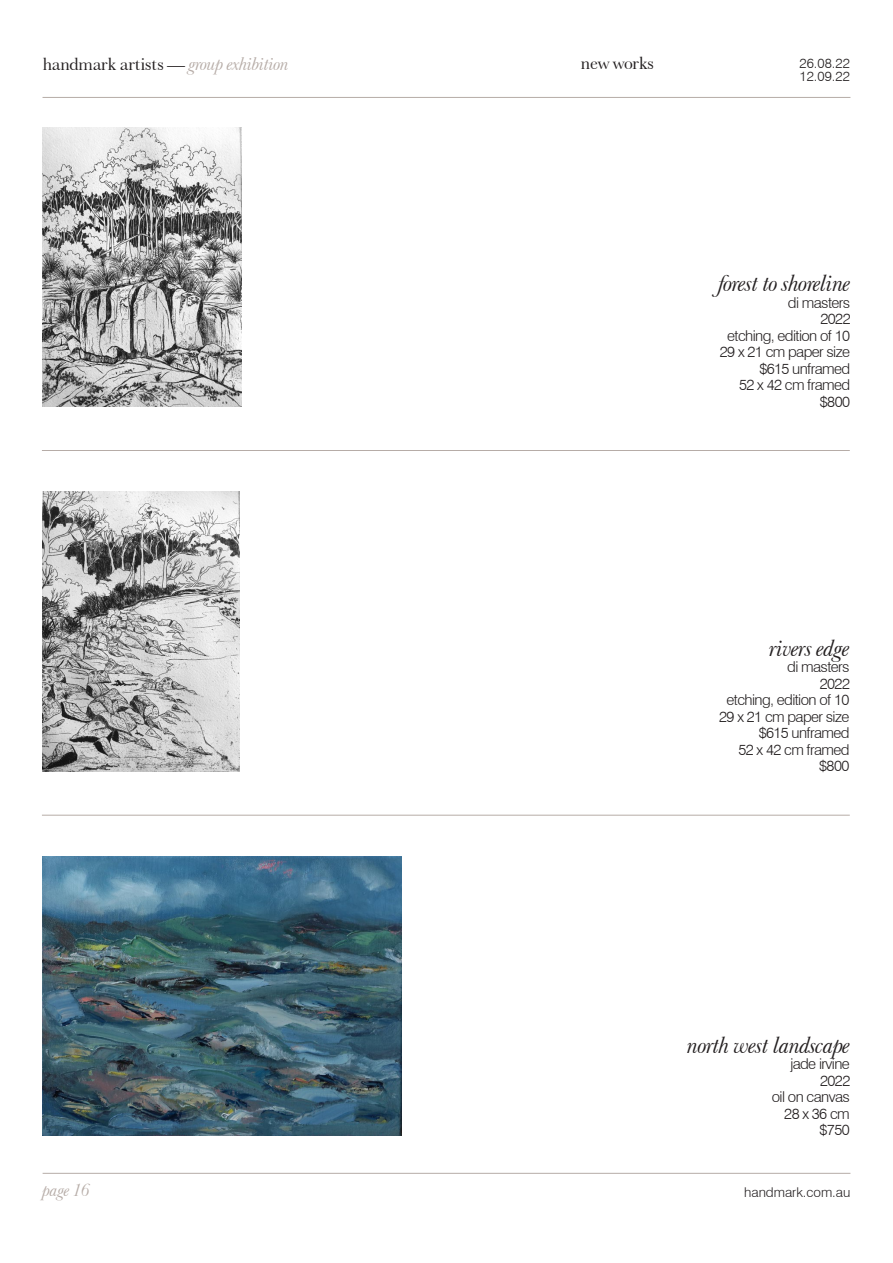
<style>
.page{position:relative;width:893px;height:1263px;background:#fff}
.page>*{position:absolute;margin:0;border:0;box-sizing:border-box;transform-origin:0 0}
.t1{font:italic 24px "Baskerville No 2 BT";letter-spacing:-.04em;color:#231f20}
.t2{font:18px "Baskerville No 2 BT";letter-spacing:-.04em;color:#231f20}
.t3{font:italic 18px "Baskerville No 2 BT";letter-spacing:-.04em;color:#b6aca7}
.PARAGRAPH{font:300 15px/16.5px "Swiss 721 BT";letter-spacing:-.04em;color:#231f20;text-align:right}
.t4{font:300 13.5px/13.5px "Swiss 721 BT";color:#231f20}
.s1{font-style:italic;font-size:18.75px;color:#b6aca7}
</style>
<div class="page">
<hr style="left:43px;top:97px;width:807px;height:1px;background:#b6aca7">
<hr style="left:43px;top:1173px;width:807px;height:1px;background:#b6aca7">
<hr style="left:42px;top:450px;width:808px;height:1px;background:#b6aca7">
<hr style="left:42px;top:815px;width:808px;height:1px;background:#b6aca7">
<img style="left:42px;top:492px;width:197px;height:279px">
<img style="left:43px;top:128px;width:198px;height:279px">
<img style="left:43px;top:856px;width:359px;height:279px">
<p class="t2" style="left:43px;top:52px;width:248px">handmark artists — <span class="s1">group exhibition</span></p>
<p class="t2" style="left:580px;top:52px;width:75px">new works</p>
<p class="t4" style="left:800px;top:56px;width:52px">26.08.22<br>12.09.22</p>
<p class="t1" style="left:718px;top:269px;width:134px">forest to shoreline</p>
<p class="PARAGRAPH" style="left:788px;top:294px;width:64px">di masters</p>
<p class="PARAGRAPH" style="left:727px;top:311px;width:125px">2022<br>etching, edition of 10</p>
<p class="PARAGRAPH" style="left:720px;top:344px;width:132px">29 x 21 cm paper size $615 unframed<br>52 x 42 cm framed $800</p>
<p class="t1" style="left:770px;top:633px;width:83px">rivers edge</p>
<p class="PARAGRAPH" style="left:787px;top:658px;width:64px">di masters</p>
<p class="PARAGRAPH" style="left:727px;top:675px;width:125px">2022<br>etching, edition of 10</p>
<p class="PARAGRAPH" style="left:719px;top:708px;width:132px">29 x 21 cm paper size $615 unframed<br>52 x 42 cm framed $800</p>
<p class="t1" style="left:687px;top:1030px;width:165px">north west landscape</p>
<p class="PARAGRAPH" style="left:790px;top:1056px;width:61px">jade irvine</p>
<p class="PARAGRAPH" style="left:772px;top:1072px;width:80px">2022<br>oil on canvas<br>28 x 36 cm $750</p>
<p class="t3" style="left:43px;top:1179px;width:49px">page 16</p>
<p class="t4" style="left:744px;top:1185px;width:108px">handmark.com.au</p>
</div>
